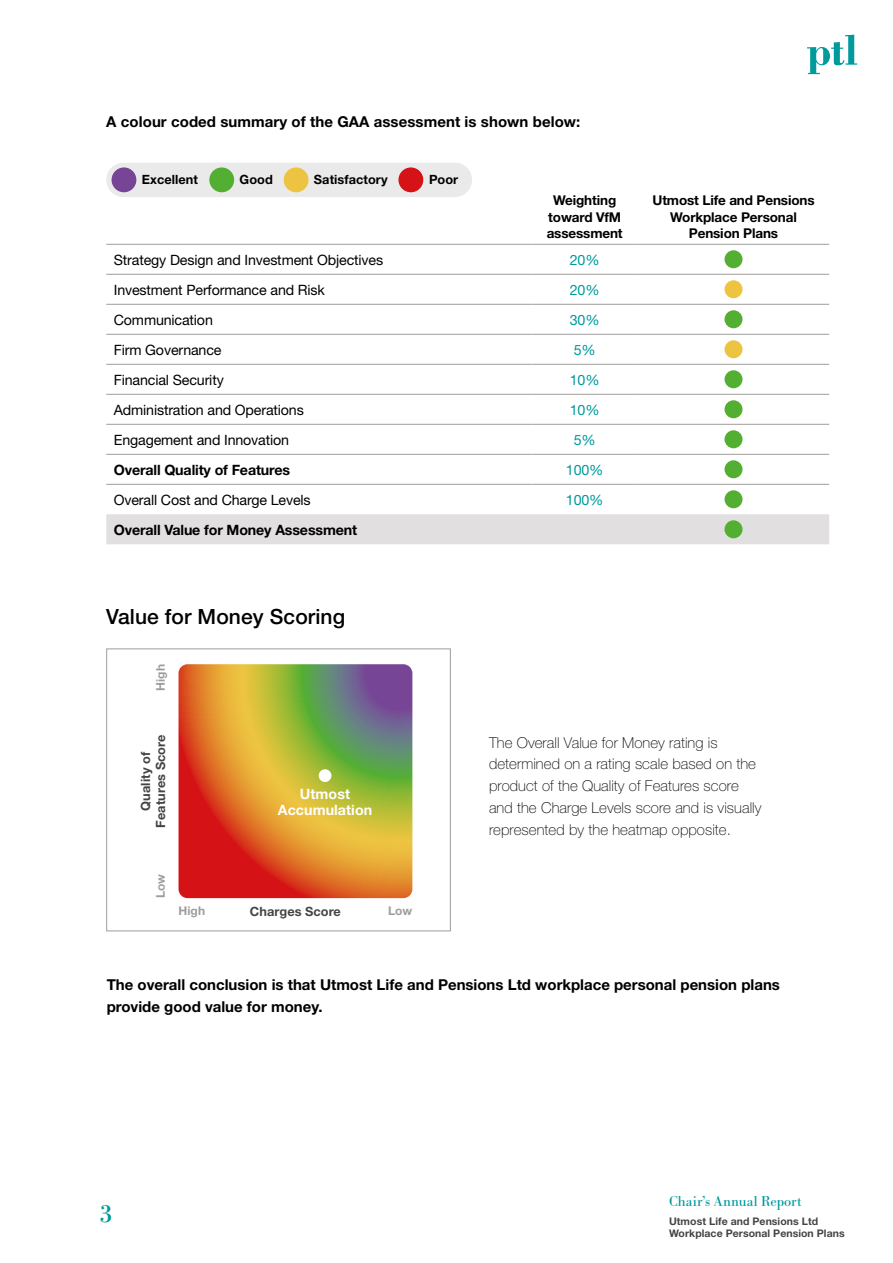
<style>
.page{position:relative;width:893px;height:1263px;background:#fff}
.page>*{position:absolute;margin:0;border:0;box-sizing:border-box;transform-origin:0 0}
.t1{font:26.4px "Bodoni BT";color:#009a9d}
.t2{font:500 21px "Helvetica Neue";letter-spacing:.005em;color:#000}
.t3{font:100 15px/21.8px "Helvetica Neue";letter-spacing:.005em;color:#000}
.t4{font:700 15px/21.8px "Helvetica Neue";color:#000}
.t5{font:15px "Bodoni URW";letter-spacing:.01em;color:#009a9d}
.t6{font:14.25px "Helvetica Neue";letter-spacing:-.01em;color:#000}
.t7{font:700 14.25px "Helvetica Neue";letter-spacing:-.01em;color:#000}
.t8{font:14.25px "Helvetica Neue";letter-spacing:-.01em;color:#009a9d}
.t9{font:700 14.25px/15.8px "Helvetica Neue";letter-spacing:.005em;color:#fff;text-align:center}
.t10{font:700 13.5px/16.5px "Helvetica Neue";letter-spacing:-.01em;color:#000;text-align:center}
.t11{font:700 12.75px/15px "Helvetica Neue";letter-spacing:.005em;color:#454444;text-align:center}
.t12{font:700 12.75px "Helvetica Neue";letter-spacing:.005em;color:#000}
.t13{font:700 12px "Helvetica Neue";letter-spacing:.005em;color:#9f9d9c}
.t14{font:700 10.5px/12.6px "Helvetica Neue";letter-spacing:.005em;color:#454444}
</style>
<div class="page">
<svg style="left:807px;top:35px;width:50px;height:39px"></svg>
<div style="left:106px;top:514px;width:723px;height:30px;background:#e1dfdf"></div>
<hr style="left:106px;top:244px;width:425px;height:1px;background:#9f9d9c">
<hr style="left:531px;top:244px;width:107px;height:1px;background:#9f9d9c">
<hr style="left:638px;top:244px;width:191px;height:1px;background:#9f9d9c">
<hr style="left:106px;top:274px;width:425px;height:1px;background:#9f9d9c">
<hr style="left:531px;top:274px;width:107px;height:1px;background:#9f9d9c">
<hr style="left:638px;top:274px;width:191px;height:1px;background:#9f9d9c">
<hr style="left:106px;top:304px;width:425px;height:1px;background:#9f9d9c">
<hr style="left:531px;top:304px;width:107px;height:1px;background:#9f9d9c">
<hr style="left:638px;top:304px;width:191px;height:1px;background:#9f9d9c">
<hr style="left:106px;top:334px;width:425px;height:1px;background:#9f9d9c">
<hr style="left:531px;top:334px;width:107px;height:1px;background:#9f9d9c">
<hr style="left:638px;top:334px;width:191px;height:1px;background:#9f9d9c">
<hr style="left:106px;top:364px;width:425px;height:1px;background:#9f9d9c">
<hr style="left:531px;top:364px;width:107px;height:1px;background:#9f9d9c">
<hr style="left:638px;top:364px;width:191px;height:1px;background:#9f9d9c">
<hr style="left:106px;top:394px;width:425px;height:1px;background:#9f9d9c">
<hr style="left:531px;top:394px;width:107px;height:1px;background:#9f9d9c">
<hr style="left:638px;top:394px;width:191px;height:1px;background:#9f9d9c">
<hr style="left:106px;top:424px;width:425px;height:1px;background:#9f9d9c">
<hr style="left:531px;top:424px;width:107px;height:1px;background:#9f9d9c">
<hr style="left:638px;top:424px;width:191px;height:1px;background:#9f9d9c">
<hr style="left:106px;top:454px;width:425px;height:1px;background:#9f9d9c">
<hr style="left:531px;top:454px;width:107px;height:1px;background:#9f9d9c">
<hr style="left:638px;top:454px;width:191px;height:1px;background:#9f9d9c">
<hr style="left:106px;top:484px;width:425px;height:1px;background:#9f9d9c">
<hr style="left:531px;top:484px;width:107px;height:1px;background:#9f9d9c">
<hr style="left:638px;top:484px;width:191px;height:1px;background:#9f9d9c">
<div style="left:724px;top:250px;width:18px;height:18px;background:#53af32;border-radius:50%"></div>
<div style="left:724px;top:280px;width:18px;height:18px;background:#edc441;border-radius:50%"></div>
<div style="left:724px;top:310px;width:18px;height:18px;background:#53af32;border-radius:50%"></div>
<div style="left:724px;top:340px;width:18px;height:18px;background:#edc441;border-radius:50%"></div>
<div style="left:724px;top:370px;width:18px;height:18px;background:#53af32;border-radius:50%"></div>
<div style="left:724px;top:400px;width:18px;height:18px;background:#53af32;border-radius:50%"></div>
<div style="left:724px;top:430px;width:18px;height:18px;background:#53af32;border-radius:50%"></div>
<div style="left:724px;top:460px;width:18px;height:18px;background:#53af32;border-radius:50%"></div>
<div style="left:724px;top:490px;width:18px;height:18px;background:#53af32;border-radius:50%"></div>
<div style="left:724px;top:520px;width:18px;height:18px;background:#53af32;border-radius:50%"></div>
<div style="left:106px;top:163px;width:366px;height:34px;background:#ebeaea;border-radius:17px"></div>
<div style="left:112px;top:167px;width:24px;height:25px;background:#774595;border-radius:50%"></div>
<div style="left:209px;top:167px;width:25px;height:25px;background:#53af32;border-radius:50%"></div>
<div style="left:284px;top:167px;width:24px;height:25px;background:#edc441;border-radius:50%"></div>
<div style="left:398px;top:167px;width:25px;height:25px;background:#d51317;border-radius:50%"></div>
<div style="left:106px;top:648px;width:345px;height:283px;border:1px solid #9f9d9c"></div>
<svg style="left:179px;top:664px;width:233px;height:234px;background:#bc833b"></svg>
<div style="left:319px;top:769px;width:12px;height:13px;background:#fff;border-radius:50%"></div>
<p class="t4" style="left:106px;top:110px;width:476px">A colour coded summary of the GAA assessment is shown below:</p>
<p class="t12" style="left:142px;top:172px;width:58px">Excellent</p>
<p class="t12" style="left:240px;top:172px;width:35px">Good</p>
<p class="t12" style="left:314px;top:172px;width:75px">Satisfactory</p>
<p class="t12" style="left:429px;top:172px;width:31px">Poor</p>
<p class="t10" style="left:547px;top:192px;width:78px">Weighting toward VfM assessment</p>
<p class="t10" style="left:652px;top:192px;width:164px">Utmost Life and Pensions<br>Workplace Personal<br>Pension Plans</p>
<p class="t6" style="left:114px;top:251px;width:271px">Strategy Design and Investment Objectives</p>
<p class="t8" style="left:570px;top:251px;width:31px">20%</p>
<p class="t6" style="left:114px;top:281px;width:213px">Investment Performance and Risk</p>
<p class="t8" style="left:570px;top:281px;width:31px">20%</p>
<p class="t6" style="left:114px;top:311px;width:101px">Communication</p>
<p class="t8" style="left:570px;top:311px;width:31px">30%</p>
<p class="t6" style="left:114px;top:341px;width:109px">Firm Governance</p>
<p class="t8" style="left:574px;top:341px;width:24px">5%</p>
<p class="t6" style="left:114px;top:371px;width:111px">Financial Security</p>
<p class="t8" style="left:570px;top:371px;width:31px">10%</p>
<p class="t6" style="left:114px;top:401px;width:192px">Administration and Operations</p>
<p class="t8" style="left:570px;top:401px;width:31px">10%</p>
<p class="t6" style="left:114px;top:431px;width:177px">Engagement and Innovation</p>
<p class="t8" style="left:574px;top:431px;width:24px">5%</p>
<p class="t7" style="left:114px;top:461px;width:178px">Overall Quality of Features</p>
<p class="t8" style="left:566px;top:461px;width:39px">100%</p>
<p class="t6" style="left:114px;top:491px;width:198px">Overall Cost and Charge Levels</p>
<p class="t8" style="left:566px;top:491px;width:39px">100%</p>
<p class="t7" style="left:114px;top:521px;width:245px">Overall Value for Money Assessment</p>
<h2 class="t2" style="left:106px;top:604px;width:240px">Value for Money Scoring</h2>
<p class="t13" style="left:153px;top:691px;width:28px;rotate:-90deg">High</p>
<p class="t11" style="left:138px;top:828px;width:94px;rotate:-90deg">Quality of<br>Features Score</p>
<p class="t9" style="left:278px;top:786px;width:96px">Utmost<br>Accumulation</p>
<p class="t13" style="left:153px;top:898px;width:26px;rotate:-90deg">Low</p>
<p class="t13" style="left:179px;top:903px;width:28px">High</p>
<p class="t11" style="left:250px;top:903px;width:92px">Charges Score</p>
<p class="t13" style="left:388px;top:903px;width:26px">Low</p>
<p class="t3" style="left:489px;top:731px;width:274px">The Overall Value for Money rating is determined on a rating scale based on the product of the Quality of Features score and the Charge Levels score and is visually represented by the heatmap opposite.</p>
<p class="t4" style="left:107px;top:973px;width:675px">The overall conclusion is that Utmost Life and Pensions Ltd workplace personal pension plans provide good value for money.</p>
<h1 class="t1" style="left:100px;top:1197px;width:15px">3</h1>
<p class="t5" style="left:669px;top:1192px;width:134px">Chair’s Annual Report</p>
<p class="t14" style="left:669px;top:1214px;width:177px">Utmost Life and Pensions Ltd<br>Workplace Personal Pension Plans</p>
</div>
